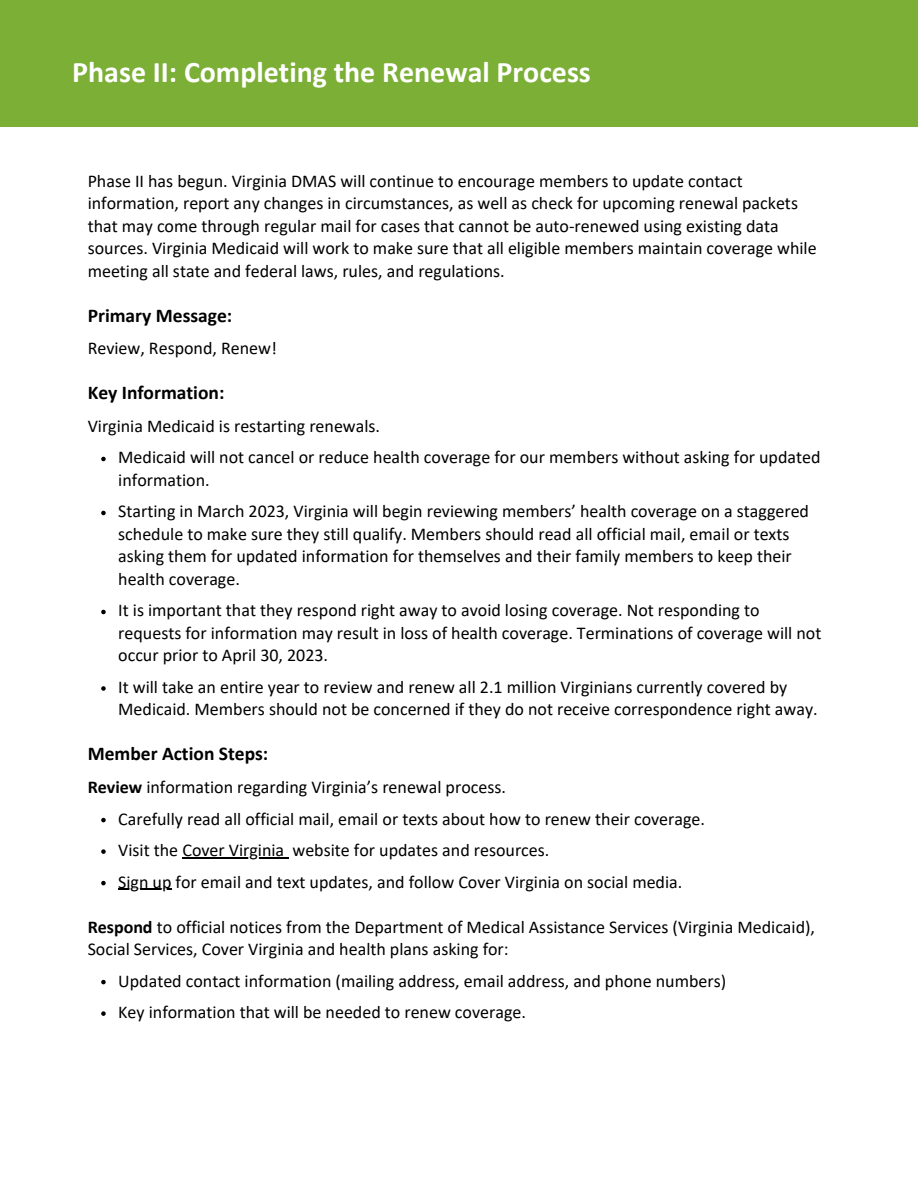
<style>
.page{position:relative;width:918px;height:1188px;background:#fff}
.page>*{position:absolute;margin:0;border:0;box-sizing:border-box;transform-origin:0 0}
.t1{font:700 30px "Calibri";color:#fff}
.t2{font:700 19.5px "Calibri";color:#000}
.t3{font:18px/22.5px "Calibri";color:#000}
.s1{font-weight:700}
</style>
<div class="page">
<svg style="left:101px;top:457px;width:5px;height:4px"></svg>
<svg style="left:101px;top:511px;width:5px;height:4px"></svg>
<svg style="left:101px;top:610px;width:5px;height:4px"></svg>
<svg style="left:101px;top:686px;width:5px;height:5px"></svg>
<svg style="left:101px;top:818px;width:5px;height:4px"></svg>
<svg style="left:101px;top:849px;width:5px;height:5px"></svg>
<hr style="left:182px;top:857px;width:102px;height:1px;background:#000">
<svg style="left:101px;top:881px;width:5px;height:4px"></svg>
<hr style="left:118px;top:889px;width:54px;height:1px;background:#000">
<svg style="left:101px;top:980px;width:5px;height:4px"></svg>
<svg style="left:101px;top:1011px;width:5px;height:5px"></svg>
<div style="left:0;top:0;width:918px;height:127px;background:#7baf35"></div>
<p class="t1" style="left:72px;top:60px;width:520px">Phase II: Completing the Renewal Process</p>
<p class="t3" style="left:88px;top:171px;width:730px">Phase II has begun. Virginia DMAS will continue to encourage members to update contact information, report any changes in circumstances, as well as check for upcoming renewal packets that may come through regular mail for cases that cannot be auto-renewed using existing data sources. Virginia Medicaid will work to make sure that all eligible members maintain coverage while meeting all state and federal laws, rules, and regulations.</p>
<p class="t2" style="left:88px;top:307px;width:146px">Primary Message:</p>
<p class="t3" style="left:88px;top:339px;width:191px">Review, Respond, Renew!</p>
<p class="t2" style="left:88px;top:385px;width:138px">Key Information:</p>
<p class="t3" style="left:88px;top:416px;width:294px">Virginia Medicaid is restarting renewals.</p>
<p class="t3" style="left:118px;top:448px;width:704px">Medicaid will not cancel or reduce health coverage for our members without asking for updated information.</p>
<p class="t3" style="left:118px;top:502px;width:692px">Starting in March 2023, Virginia will begin reviewing members’ health coverage on a staggered schedule to make sure they still qualify. Members should read all official mail, email or texts asking them for updated information for themselves and their family members to keep their health coverage.</p>
<p class="t3" style="left:118px;top:601px;width:705px">It is important that they respond right away to avoid losing coverage. Not responding to requests for information may result in loss of health coverage. Terminations of coverage will not occur prior to April 30, 2023.</p>
<p class="t3" style="left:118px;top:677px;width:701px">It will take an entire year to review and renew all 2.1 million Virginians currently covered by<br>Medicaid. Members should not be concerned if they do not receive correspondence right away.</p>
<p class="t2" style="left:88px;top:746px;width:182px">Member Action Steps:</p>
<p class="t3" style="left:88px;top:777px;width:420px"><span class="s1">Review</span> information regarding Virginia’s renewal process.</p>
<p class="t3" style="left:118px;top:809px;width:588px">Carefully read all official mail, email or texts about how to renew their coverage.</p>
<p class="t3" style="left:118px;top:840px;width:433px">Visit the Cover Virginia website for updates and resources.</p>
<p class="t3" style="left:118px;top:872px;width:566px">Sign up for email and text updates, and follow Cover Virginia on social media.</p>
<p class="t3" style="left:88px;top:917px;width:729px"><span class="s1">Respond</span> to official notices from the Department of Medical Assistance Services (Virginia Medicaid),<br>Social Services, Cover Virginia and health plans asking for:</p>
<p class="t3" style="left:118px;top:971px;width:609px">Updated contact information (mailing address, email address, and phone numbers)</p>
<p class="t3" style="left:118px;top:1002px;width:409px">Key information that will be needed to renew coverage.</p>
</div>
